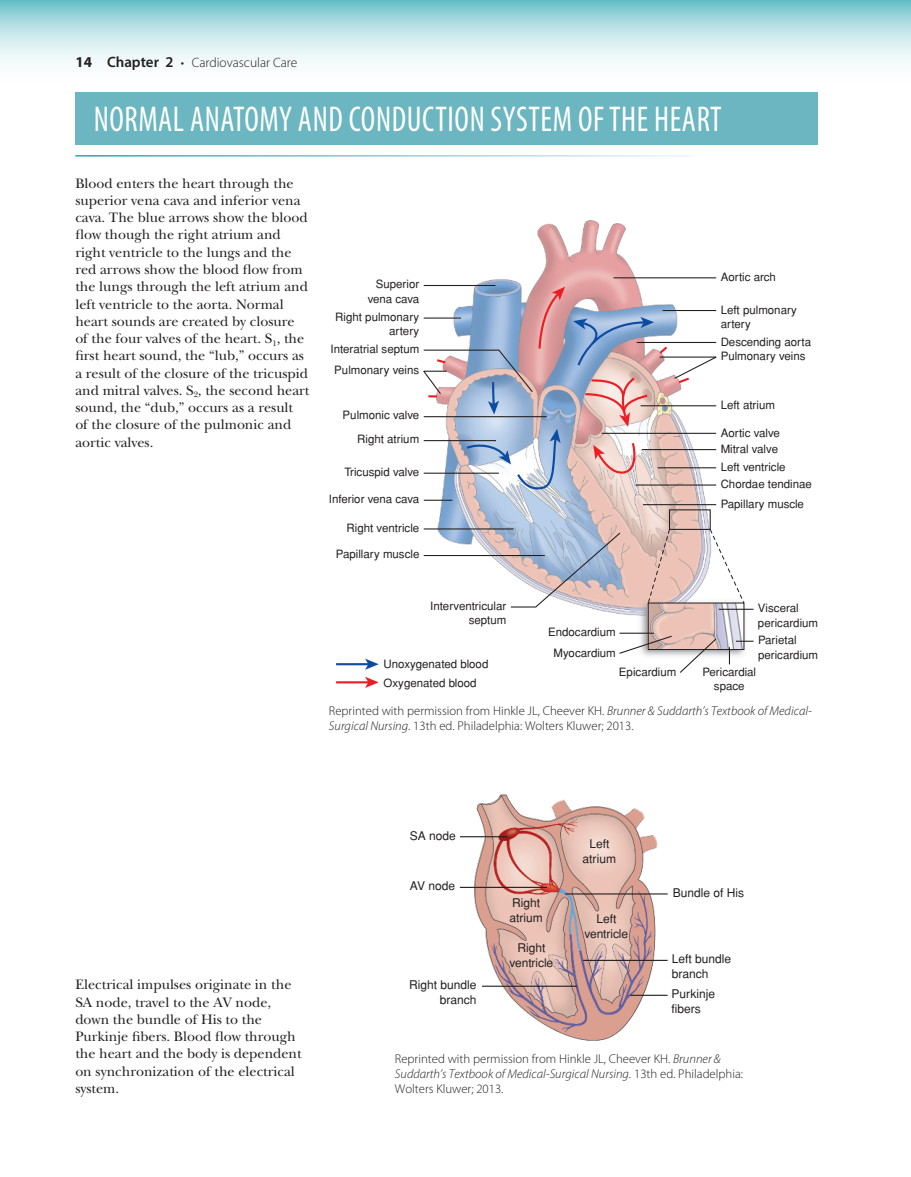
<style>
.page{position:relative;width:911px;height:1177px;background:#fff}
.page>*{position:absolute;margin:0;border:0;box-sizing:border-box;transform-origin:0 0}
.t1{font:condensed 36px "Myriad Pro";letter-spacing:.02em;color:#fff;scale:.9 1}
.t2{font:14.25px/17.2px "New Baskerville";color:#231f20}
.t3{font:300 13.5px "Myriad Pro";color:#231f20}
.t4{font:300 12.75px/15px "Myriad Pro";color:#231f20}
.t5{font:12px/15px "Helvetica";color:#231f20}
.t6{font:11.55px/14.4px "Helvetica";color:#231f20}
.s1{font-weight:700;font-size:15px}
.s2{font-weight:600;font-size:15px}
.s3{font-style:italic}
</style>
<div class="page">
<svg style="left:0;top:0;width:911px;height:63px"></svg>
<div style="left:75px;top:92px;width:743px;height:52px;background:#6bb6c0"></div>
<svg style="left:475px;top:794px;width:184px;height:247px"></svg>
<svg style="left:481px;top:795px;width:155px;height:222px"></svg>
<hr style="left:460px;top:836px;width:47px;height:1px;background:#231f20">
<hr style="left:460px;top:886px;width:87px;height:1px;background:#231f20">
<hr style="left:482px;top:985px;width:95px;height:1px;background:#231f20">
<hr style="left:630px;top:994px;width:37px;height:1px;background:#231f20">
<hr style="left:565px;top:893px;width:102px;height:1px;background:#231f20">
<hr style="left:583px;top:959px;width:84px;height:1px;background:#231f20">
<img style="left:537px;top:220px;width:98px;height:57px">
<hr style="left:336px;top:681px;width:33px;height:2px;background:#ee1d23">
<svg style="left:365px;top:676px;width:14px;height:11px"></svg>
<hr style="left:336px;top:663px;width:33px;height:2px;background:#0d4da1">
<svg style="left:365px;top:658px;width:14px;height:11px"></svg>
<svg style="left:423px;top:277px;width:331px;height:396px"></svg>
<svg style="left:0;top:0;width:4px;height:3px"></svg>
<svg style="left:907px;top:0;width:4px;height:3px"></svg>
<p class="t3" style="left:75px;top:55px;width:223px"><span class="s1">14</span> <span class="s2">Chapter 2</span> • Cardiovascular Care</p>
<h1 class="t1" style="left:94px;top:97px;width:699px">NORMAL ANATOMY AND CONDUCTION SYSTEM OF THE HEART</h1>
<p class="t2" style="left:75px;top:174px;width:236px">Blood enters the heart through the superior vena cava and inferior vena cava. The blue arrows show the blood flow though the right atrium and right ventricle to the lungs and the red arrows show the blood flow from the lungs through the left atrium and left ventricle to the aorta. Normal heart sounds are created by closure of the four valves of the heart. S<sub>1</sub>, the first heart sound, the “lub,” occurs as a result of the closure of the tricuspid and mitral valves. S<sub>2</sub>, the second heart sound, the “dub,” occurs as a result<br>of the closure of the pulmonic and aortic valves.</p>
<p class="t6" style="left:368px;top:277px;width:53px;text-align:right">Superior vena cava</p>
<p class="t6" style="left:335px;top:309px;width:85px;text-align:right">Right pulmonary artery</p>
<p class="t6" style="left:330px;top:341px;width:90px">Interatrial septum</p>
<p class="t6" style="left:334px;top:362px;width:86px">Pulmonary veins</p>
<p class="t6" style="left:342px;top:403px;width:78px;line-height:23.9px;text-align:right">Pulmonic valve<br>Right atrium</p>
<p class="t6" style="left:344px;top:464px;width:76px">Tricuspid valve</p>
<p class="t6" style="left:329px;top:491px;width:92px">Inferior vena cava</p>
<p class="t6" style="left:346px;top:520px;width:74px">Right ventricle</p>
<p class="t6" style="left:336px;top:547px;width:85px">Papillary muscle</p>
<p class="t6" style="left:430px;top:598px;width:78px;text-align:right">Interventricular septum</p>
<p class="t6" style="left:383px;top:654px;width:106px;line-height:18.9px">Unoxygenated blood<br>Oxygenated blood</p>
<p class="t6" style="left:720px;top:269px;width:57px">Aortic arch</p>
<p class="t6" style="left:720px;top:302px;width:78px">Left pulmonary artery</p>
<p class="t6" style="left:720px;top:334px;width:92px">Descending aorta</p>
<p class="t6" style="left:720px;top:349px;width:86px">Pulmonary veins</p>
<p class="t6" style="left:720px;top:397px;width:56px">Left atrium</p>
<p class="t6" style="left:720px;top:425px;width:61px">Aortic valve</p>
<p class="t6" style="left:720px;top:439px;width:66px;line-height:18.1px">Mitral valve<br>Left ventricle</p>
<p class="t6" style="left:720px;top:474px;width:93px;line-height:19.6px">Chordae tendinae<br>Papillary muscle</p>
<p class="t6" style="left:548px;top:625px;width:69px">Endocardium</p>
<p class="t6" style="left:553px;top:645px;width:64px">Myocardium</p>
<p class="t6" style="left:619px;top:664px;width:59px">Epicardium</p>
<p class="t6" style="left:758px;top:601px;width:62px">Visceral pericardium</p>
<p class="t6" style="left:758px;top:633px;width:62px">Parietal pericardium</p>
<p class="t6" style="left:702px;top:664px;width:55px;text-align:center">Pericardial space</p>
<p class="t4" style="left:329px;top:703px;width:484px">Reprinted with permission from Hinkle JL, Cheever KH. <span class="s3">Brunner &amp; Suddarth’s Textbook of Medical-<br>Surgical Nursing</span>. 13th ed. Philadelphia: Wolters Kluwer; 2013.</p>
<p class="t2" style="left:75px;top:976px;width:228px">Electrical impulses originate in the<br>SA node, travel to the AV node, down the bundle of His to the<br>Purkinje fibers. Blood flow through the heart and the body is dependent on synchronization of the electrical system.</p>
<p class="t5" style="left:410px;top:827px;width:48px">SA node</p>
<p class="t5" style="left:410px;top:878px;width:47px">AV node</p>
<p class="t5" style="left:409px;top:976px;width:69px;text-align:right">Right bundle branch</p>
<p class="t5" style="left:509px;top:894px;width:35px">Right atrium</p>
<p class="t5" style="left:509px;top:939px;width:45px;text-align:center">Right ventricle</p>
<p class="t5" style="left:582px;top:836px;width:35px;text-align:center">Left atrium</p>
<p class="t5" style="left:584px;top:910px;width:45px;text-align:center">Left ventricle</p>
<p class="t5" style="left:672px;top:884px;width:73px">Bundle of His</p>
<p class="t5" style="left:672px;top:951px;width:61px">Left bundle branch</p>
<p class="t5" style="left:671px;top:985px;width:45px">Purkinje fibers</p>
<p class="t4" style="left:395px;top:1051px;width:349px">Reprinted with permission from Hinkle JL, Cheever KH. <span class="s3">Brunner &amp;<br>Suddarth’s Textbook of Medical-Surgical Nursing.</span> 13th ed. Philadelphia:<br>Wolters Kluwer; 2013.</p>
</div>
